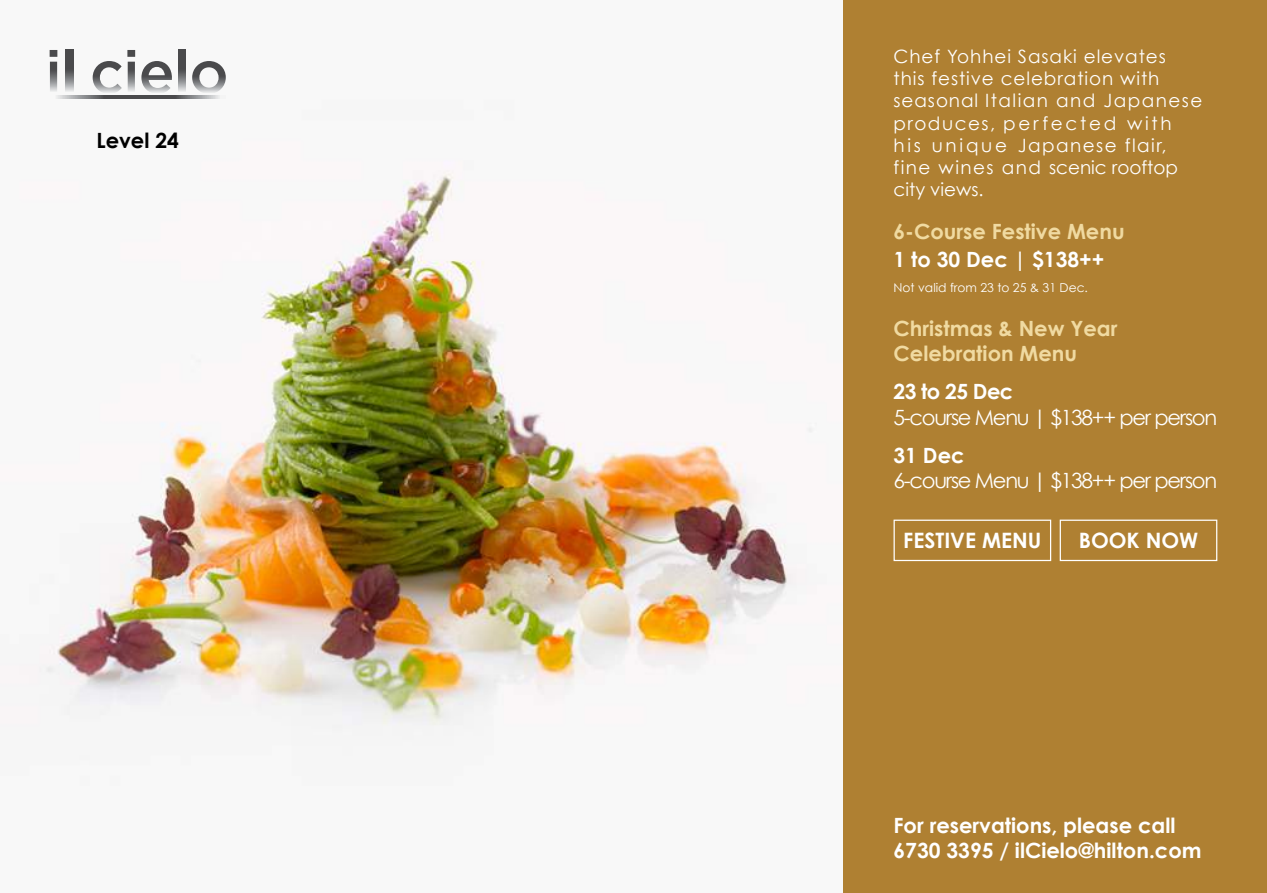
<style>
.page{position:relative;width:1267px;height:893px;background:#fff}
.page>*{position:absolute;margin:0;border:0;box-sizing:border-box;transform-origin:0 0}
.t1{font:700 21.18px "Century Gothic";color:#fff}
.t2{font:700 21px/25.2px "Century Gothic";color:#fff}
.t3{font:21px "Century Gothic";letter-spacing:-.06em;color:#fff}
.t4{font:700 21px/25.2px "Century Gothic";color:#f0daa1}
.t5{font:700 21px "Century Gothic";color:#000}
.t6{font:18.38px/22.1px "Century Gothic";letter-spacing:.05em;color:#fff}
.t7{font:12.25px "Century Gothic";color:#fff}
</style>
<div class="page">
<img style="left:19px;top:0;width:825px;height:893px">
<div style="left:844px;top:0;width:422px;height:893px;background:#af8032"></div>
<svg style="left:50px;top:96px;width:176px;height:3px"></svg>
<svg style="left:50px;top:50px;width:7px;height:43px"></svg>
<svg style="left:66px;top:50px;width:7px;height:43px"></svg>
<svg style="left:93px;top:50px;width:42px;height:44px"></svg>
<svg style="left:141px;top:61px;width:31px;height:33px"></svg>
<svg style="left:178px;top:50px;width:8px;height:43px"></svg>
<svg style="left:192px;top:61px;width:34px;height:33px"></svg>
<div style="left:1059px;top:520px;width:158px;height:41px;border:1px solid #fff"></div>
<div style="left:893px;top:520px;width:158px;height:41px;border:1px solid #fff"></div>
<p class="t5" style="left:96px;top:127px;width:84px">Level 24</p>
<p class="t6" style="left:893px;top:45px;width:310px">Chef Yohhei Sasaki elevates<br>this festive celebration with seasonal Italian and Japanese produces, perfected with his unique Japanese flair, fine wines and scenic rooftop city views.</p>
<p class="t4" style="left:893px;top:219px;width:232px">6-Course Festive Menu</p>
<p class="t2" style="left:893px;top:247px;width:212px">1 to 30 Dec | $138++</p>
<p class="t7" style="left:893px;top:280px;width:196px">Not valid from 23 to 25 &amp; 31 Dec.</p>
<p class="t4" style="left:893px;top:315px;width:225px">Christmas &amp; New Year<br>Celebration Menu</p>
<p class="t2" style="left:893px;top:379px;width:121px">23 to 25 Dec</p>
<p class="t3" style="left:893px;top:404px;width:325px">5-course Menu | $138++ per person</p>
<p class="t2" style="left:893px;top:442px;width:72px">31 Dec</p>
<p class="t3" style="left:893px;top:468px;width:325px">6-course Menu | $138++ per person</p>
<p class="t1" style="left:903px;top:527px;width:140px">FESTIVE MENU</p>
<p class="t1" style="left:1078px;top:527px;width:121px">BOOK NOW</p>
<p class="t2" style="left:893px;top:812px;width:309px">For reservations, please call<br>6730 3395 / ilCielo@hilton.com</p>
</div>
